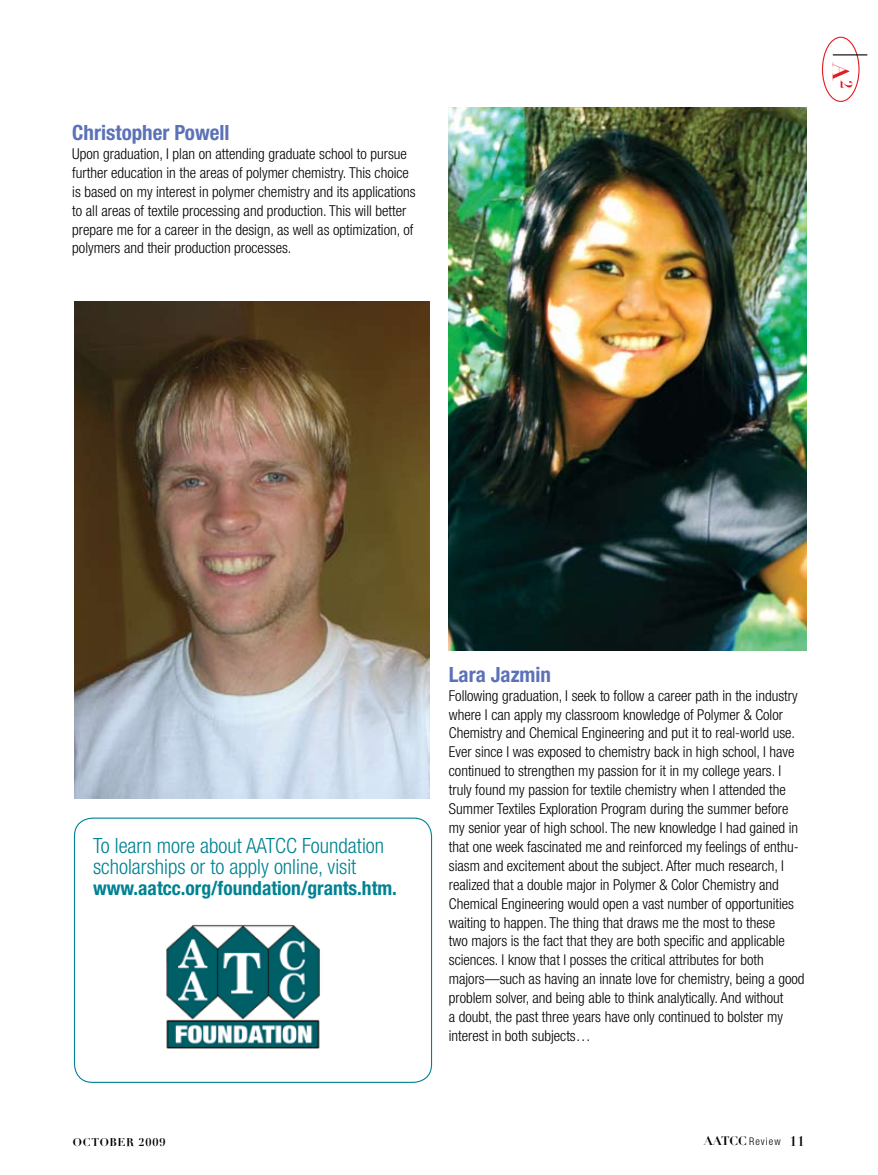
<style>
.page{position:relative;width:878px;height:1175px;background:#fff}
.page>*{position:absolute;margin:0;border:0;box-sizing:border-box;transform-origin:0 0}
.t1{font:700 22.5px "Didot";color:#e31b23}
.t2{font:300 condensed 21px/21px "Helvetica Neue";color:#008292}
.t3{font:700 condensed 21px "Helvetica Neue";color:#5c72b7}
.t4{font:700 condensed 19.5px "Helvetica Neue";color:#008292}
.t5{font:300 condensed 15px/18.9px "Helvetica Neue";color:#000}
.t6{font:700 12px "Didot";color:#000}
.t7{font:700 10.95px "Didot";letter-spacing:.07em;color:#000}
.t8{font:300 condensed 10.5px "Helvetica Neue";letter-spacing:.1em;color:#000}
.s1{font-family:"Didot";font-weight:700;font-stretch:normal;font-size:13.5px}
</style>
<div class="page">
<div style="left:821px;top:37px;width:38px;height:65px;border:1px solid #e31b23;border-radius:50%"></div>
<hr style="left:832px;top:54px;width:35px;height:1px;background:#000">
<img style="left:74px;top:302px;width:356px;height:496px">
<img style="left:448px;top:107px;width:358px;height:543px">
<div style="left:74px;top:817px;width:358px;height:265px;border:1px solid #008292;border-radius:18px"></div>
<img style="left:166px;top:924px;width:154px;height:124px">
<h2 class="t3" style="left:72px;top:120px;width:159px">Christopher Powell</h2>
<p class="t5" style="left:72px;top:144px;width:345px">Upon graduation, I plan on attending graduate school to pursue further education in the areas of polymer chemistry. This choice is based on my interest in polymer chemistry and its applications to all areas of textile processing and production. This will better prepare me for a career in the design, as well as optimization, of polymers and their production processes.</p>
<h1 class="t1" style="left:854px;top:63px;width:28px;rotate:90deg">A<sup>2</sup></h1>
<h2 class="t2" style="left:93px;top:835px;width:292px">To learn more about AATCC Foundation scholarships or to apply online, visit</h2>
<h3 class="t4" style="left:93px;top:876px;width:305px">www.aatcc.org/foundation/grants.htm.</h3>
<h2 class="t3" style="left:449px;top:661px;width:104px">Lara Jazmin</h2>
<p class="t5" style="left:449px;top:685px;width:357px">Following graduation, I seek to follow a career path in the industry where I can apply my classroom knowledge of Polymer &amp; Color Chemistry and Chemical Engineering and put it to real-world use.<br>Ever since I was exposed to chemistry back in high school, I have continued to strengthen my passion for it in my college years. I truly found my passion for textile chemistry when I attended the Summer Textiles Exploration Program during the summer before my senior year of high school. The new knowledge I had gained in that one week fascinated me and reinforced my feelings of enthu&shy;siasm and excitement about the subject. After much research, I realized that a double major in Polymer &amp; Color Chemistry and Chemical Engineering would open a vast number of opportunities waiting to happen. The thing that draws me the most to these<br>two majors is the fact that they are both specific and applicable sciences. I know that I posses the critical attributes for both majors—such as having an innate love for chemistry, being a good problem solver, and being able to think analytically. And without<br>a doubt, the past three years have only continued to bolster my interest in both subjects…</p>
<p class="t7" style="left:73px;top:1135px;width:94px">OCTOBER 2009</p>
<p class="t6" style="left:703px;top:1133px;width:27px">AATCC</p>
<p class="t8" style="left:749px;top:1134px;width:57px">Review <span class="s1">11</span></p>
</div>
